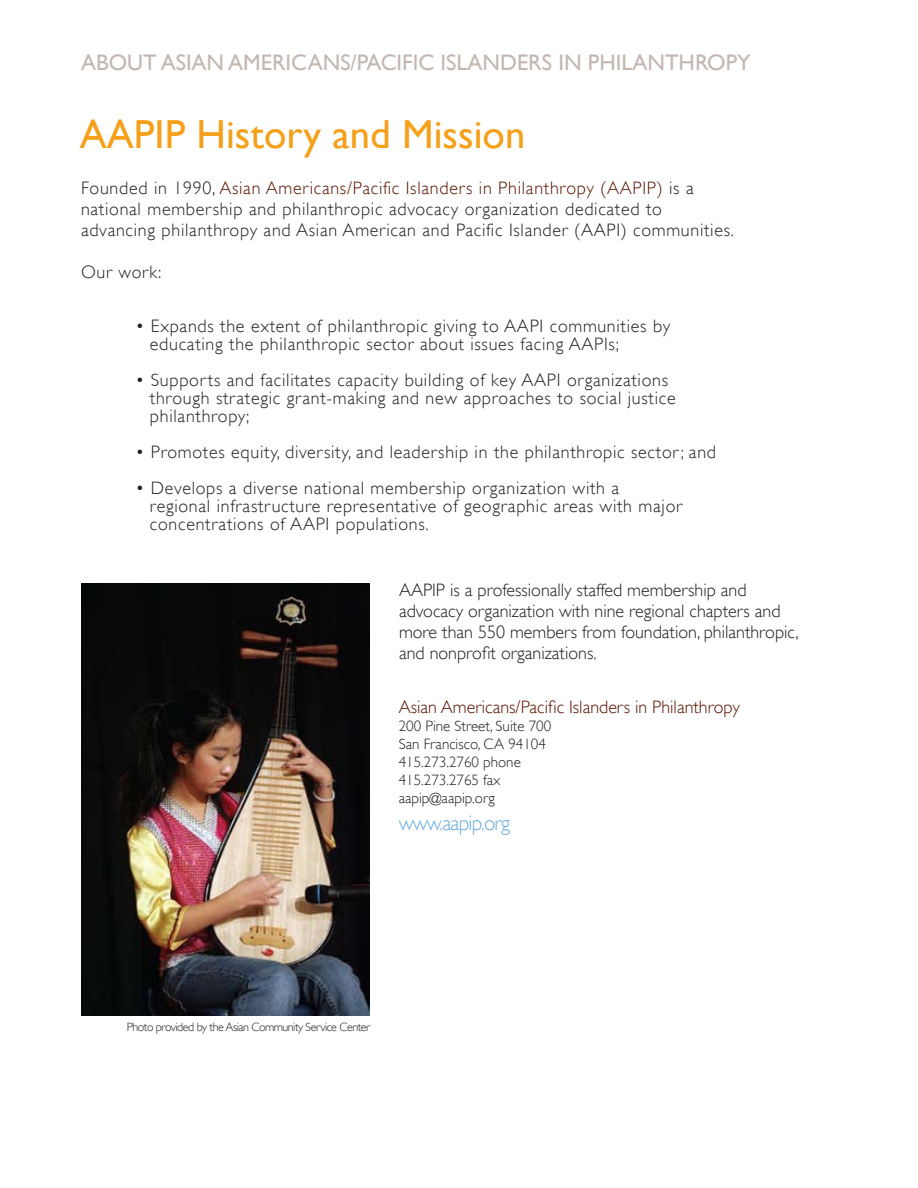
<style>
.page{position:relative;width:918px;height:1188px;background:#fff}
.page>*{position:absolute;margin:0;border:0;box-sizing:border-box;transform-origin:0 0}
.t1{font:40.5px "Gill Sans";color:#f5a01a}
.t2{font:22.5px "Gill Sans";color:#c3b7b1}
.t3{font:300 21px "Gill Sans";letter-spacing:-.04em;color:#6caedf}
.t4{font:300 18px/18px "Gill Sans";letter-spacing:.04em;color:#231f20}
.t5{font:300 18px/21px "Gill Sans";color:#231f20}
.t6{font:300 18px "Gill Sans";color:#5b1400}
.t7{font:300 15px/18px "Gill Sans";color:#231f20}
.t8{font:300 12px "Gill Sans";letter-spacing:-.04em;color:#231f20}
.s1{color:#5b1400}
</style>
<div class="page">
<img style="left:82px;top:584px;width:287px;height:431px">
<p class="t2" style="left:81px;top:49px;width:671px">ABOUT ASIAN AMERICANS/PACIFIC ISLANDERS IN PHILANTHROPY</p>
<h1 class="t1" style="left:80px;top:111px;width:447px">AAPIP History and Mission</h1>
<p class="t4" style="left:81px;top:177px;width:654px;line-height:21px">Founded in 1990, <span class="s1">Asian Americans/Pacific Islanders in Philanthropy (AAPIP)</span> is a national membership and philanthropic advocacy organization dedicated to advancing philanthropy and Asian American and Pacific Islander (AAPI) communities.</p>
<p class="t4" style="left:81px;top:263px;width:82px">Our work:</p>
<p class="t4" style="left:150px;top:317px;width:522px;text-indent:-15px">• Expands the extent of philanthropic giving to AAPI communities by educating the philanthropic sector about issues facing AAPIs;</p>
<p class="t4" style="left:150px;top:371px;width:527px;text-indent:-15px">• Supports and facilitates capacity building of key AAPI organizations through strategic grant-making and new approaches to social justice philanthropy;</p>
<p class="t4" style="left:135px;top:443px;width:582px">• Promotes equity, diversity, and leadership in the philanthropic sector; and</p>
<p class="t4" style="left:150px;top:479px;width:534px;text-indent:-15px">• Develops a diverse national membership organization with a regional infrastructure representative of geographic areas with major concentrations of AAPI populations.</p>
<p class="t5" style="left:399px;top:579px;width:401px">AAPIP is a professionally staffed membership and advocacy organization with nine regional chapters and more than 550 members from foundation, philanthropic, and nonprofit organizations.</p>
<p class="t6" style="left:399px;top:696px;width:343px">Asian Americans/Pacific Islanders in Philanthropy</p>
<p class="t7" style="left:399px;top:717px;width:154px">200 Pine Street, Suite 700<br>San Francisco, CA 94104<br>415.273.2760 phone<br>415.273.2765 fax aapip@aapip.org</p>
<p class="t3" style="left:399px;top:810px;width:113px">www.aapip.org</p>
<p class="t8" style="left:127px;top:1020px;width:245px">Photo provided by the Asian Community Service Center</p>
</div>
